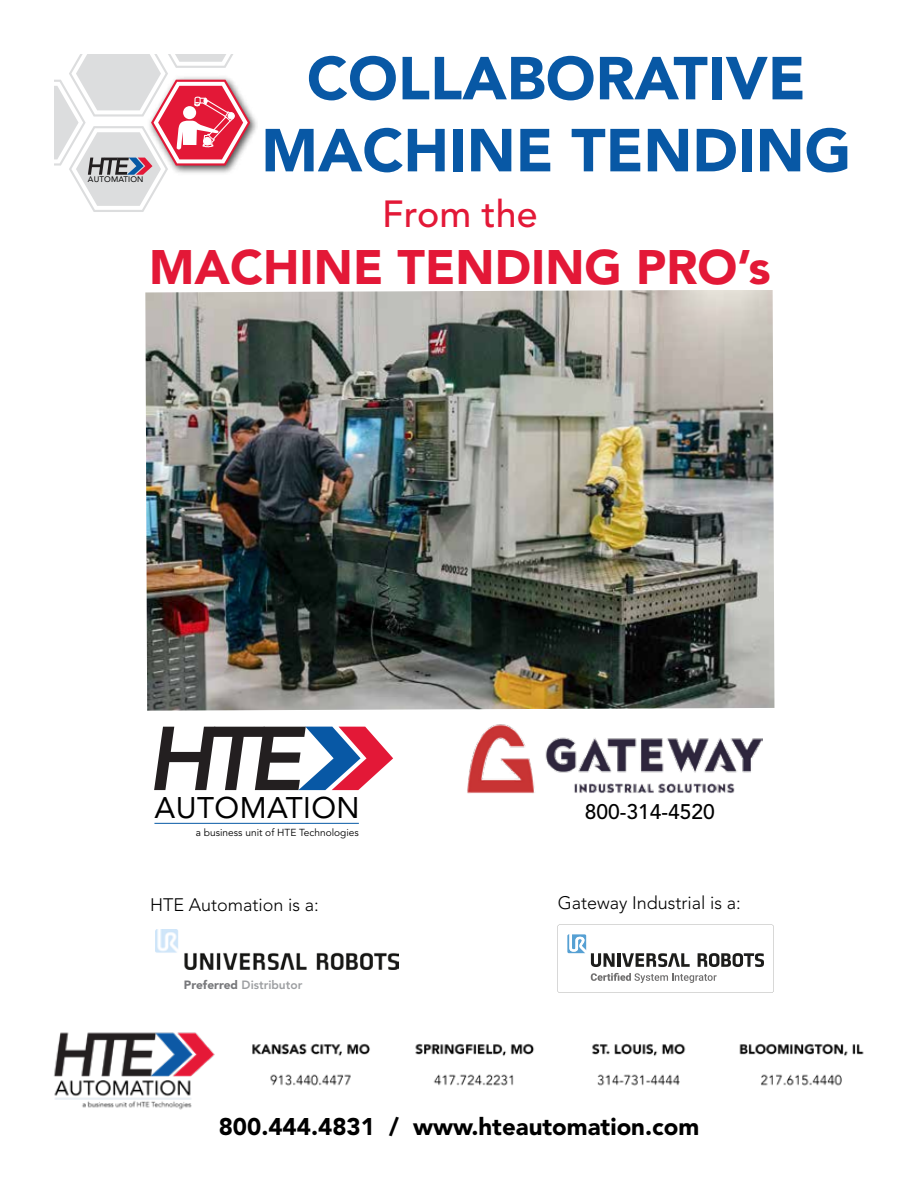
<style>
.page{position:relative;width:918px;height:1188px;background:#fff}
.page>*{position:absolute;margin:0;border:0;box-sizing:border-box;transform-origin:0 0}
.t1{font:900 60px/72px "Avenir LT Std";color:#0858a5;text-align:center}
.t2{font:900 48px "Avenir LT Std";color:#e31837}
.t3{font:500 37.5px "Avenir LT Std";color:#e31837}
.t4{font:29.7px "Avenir LT Std";letter-spacing:.015em;color:#000}
.t5{font:900 24px "Avenir LT Std";color:#000}
.t6{font:500 21px "Avenir LT Std";color:#000}
.t7{font:300 18px "Avenir LT Std";color:#000}
.t8{font:800 12px "Avenir LT Std";color:#9d9fa2}
.t9{font:10.2px "Avenir LT Std";color:#000}
.t10{font:7.95px "Avenir LT Std";letter-spacing:.015em;color:#000}
.s1{font-weight:900;color:#77787b}
</style>
<div class="page">
<img style="left:145px;top:290px;width:629px;height:421px">
<img style="left:53px;top:1032px;width:811px;height:78px">
<img style="left:250px;top:111px;width:7px;height:28px">
<svg style="left:54px;top:54px;width:196px;height:158px"></svg>
<img style="left:156px;top:929px;width:243px;height:41px">
<svg style="left:558px;top:925px;width:215px;height:68px"></svg>
<img style="left:467px;top:724px;width:296px;height:70px">
<svg style="left:154px;top:727px;width:239px;height:63px"></svg>
<hr style="left:154px;top:823px;width:205px;height:1px;background:#075aa5">
<p class="t10" style="left:88px;top:175px;width:57px">AUTOMATION</p>
<h1 class="t1" style="left:261px;top:42px;width:591px">COLLABORATIVE<br>MACHINE TENDING</h1>
<h3 class="t3" style="left:382px;top:192px;width:157px">From the</h3>
<h2 class="t2" style="left:149px;top:239px;width:623px">MACHINE TENDING PRO’s</h2>
<h3 class="t4" style="left:154px;top:790px;width:207px">AUTOMATION</h3>
<p class="t6" style="left:585px;top:800px;width:132px">800-314-4520</p>
<p class="t9" style="left:196px;top:826px;width:165px">a business unit of HTE Technologies</p>
<p class="t7" style="left:150px;top:894px;width:170px">HTE Automation is a:</p>
<p class="t7" style="left:558px;top:893px;width:185px">Gateway Industrial is a:</p>
<p class="t8" style="left:184px;top:978px;width:120px"><span class="s1">Preferred</span> Distributor</p>
<h3 class="t5" style="left:219px;top:1112px;width:482px">800.444.4831 / www.hteautomation.com</h3>
</div>
